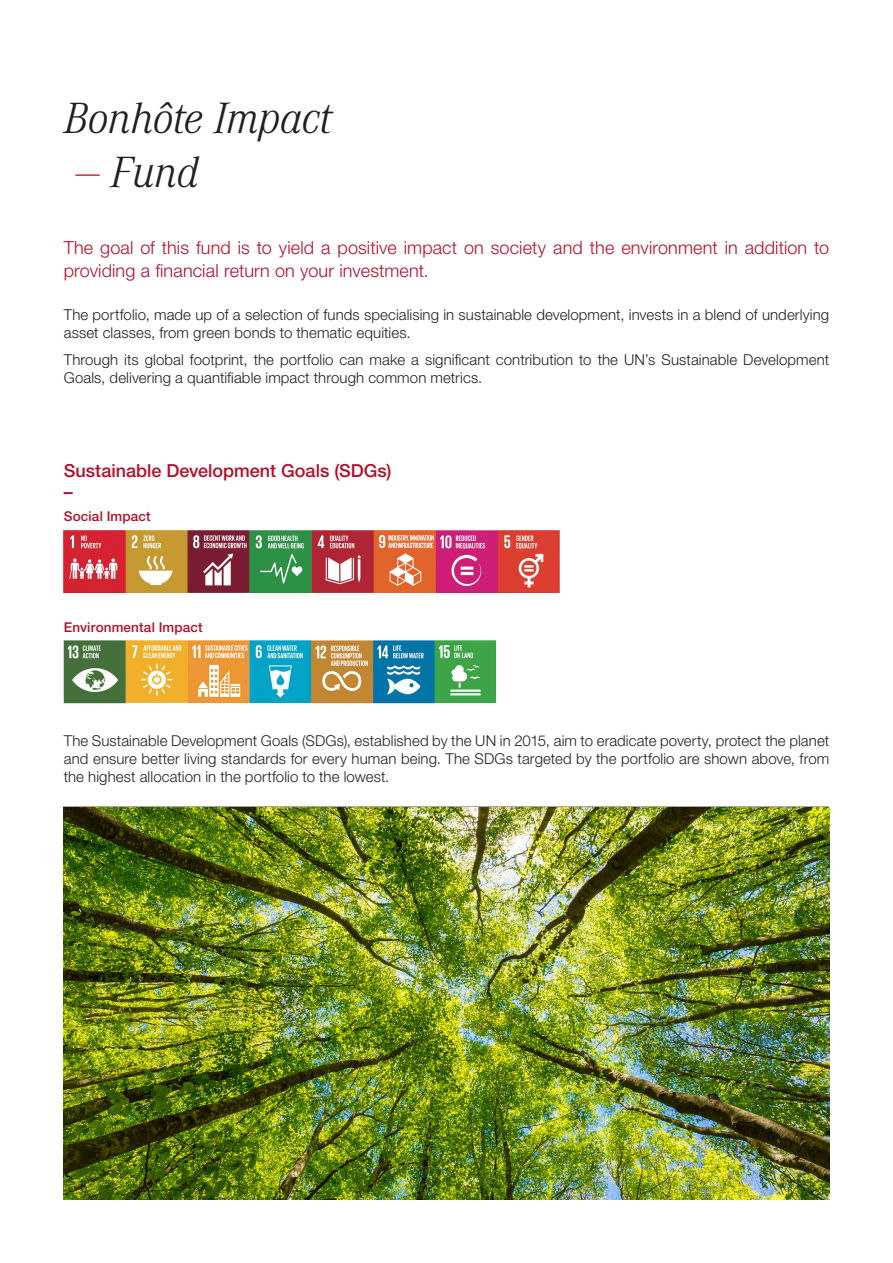
<style>
.page{position:relative;width:893px;height:1263px;background:#fff}
.page>*{position:absolute;margin:0;border:0;box-sizing:border-box;transform-origin:0 0}
.t1{font:italic 300 45px "Corporate A Pro";letter-spacing:-.01em;color:#231f20}
.Bloc_texte{font:300 18px/22.5px "Helvetica Neue LT Std";letter-spacing:.01em;color:#b31029}
.t2{font:500 18px "Helvetica Neue LT Std";color:#b31029}
.Corps_Texte{font:300 15px/18px "Helvetica Neue LT Std";letter-spacing:.005em;color:#231f20}
.Corps_Texte-2{font:500 13.5px "Helvetica Neue LT Std";letter-spacing:.01em;color:#b31029}
.s1{color:#b31029}
</style>
<div class="page">
<img style="left:64px;top:807px;width:765px;height:392px">
<img style="left:63px;top:530px;width:497px;height:64px">
<img style="left:63px;top:640px;width:434px;height:64px">
<p class="t1" style="left:64px;top:86px;width:269px">Bonhôte Impact</p>
<p class="t1" style="left:75px;top:140px;width:125px"><span class="s1">—</span> Fund</p>
<p class="Bloc_texte" style="left:64px;top:236px;width:767px">The goal of this fund is to yield a positive impact on society and the environment in addition to providing a financial return on your investment.</p>
<p class="Corps_Texte" style="left:64px;top:305px;width:767px">The portfolio, made up of a selection of funds specialising in sustainable development, invests in a blend of underlying asset classes, from green bonds to thematic equities.</p>
<p class="Corps_Texte" style="left:64px;top:350px;width:767px">Through its global footprint, the portfolio can make a significant contribution to the UN’s Sustainable Development<br>Goals, delivering a quantifiable impact through common metrics.</p>
<p class="t2" style="left:64px;top:460px;width:329px">Sustainable Development Goals (SDGs)</p>
<p class="t2" style="left:64px;top:481px;width:10px">–</p>
<p class="Corps_Texte-2" style="left:64px;top:508px;width:88px">Social Impact</p>
<p class="Corps_Texte-2" style="left:64px;top:619px;width:140px">Environmental Impact</p>
<p class="Corps_Texte" style="left:64px;top:732px;width:767px;text-align:justify">The Sustainable Development Goals (SDGs), established by the UN in 2015, aim to eradicate poverty, protect the planet and ensure better living standards for every human being. The SDGs targeted by the portfolio are shown above, from the highest allocation in the portfolio to the lowest.</p>
</div>
